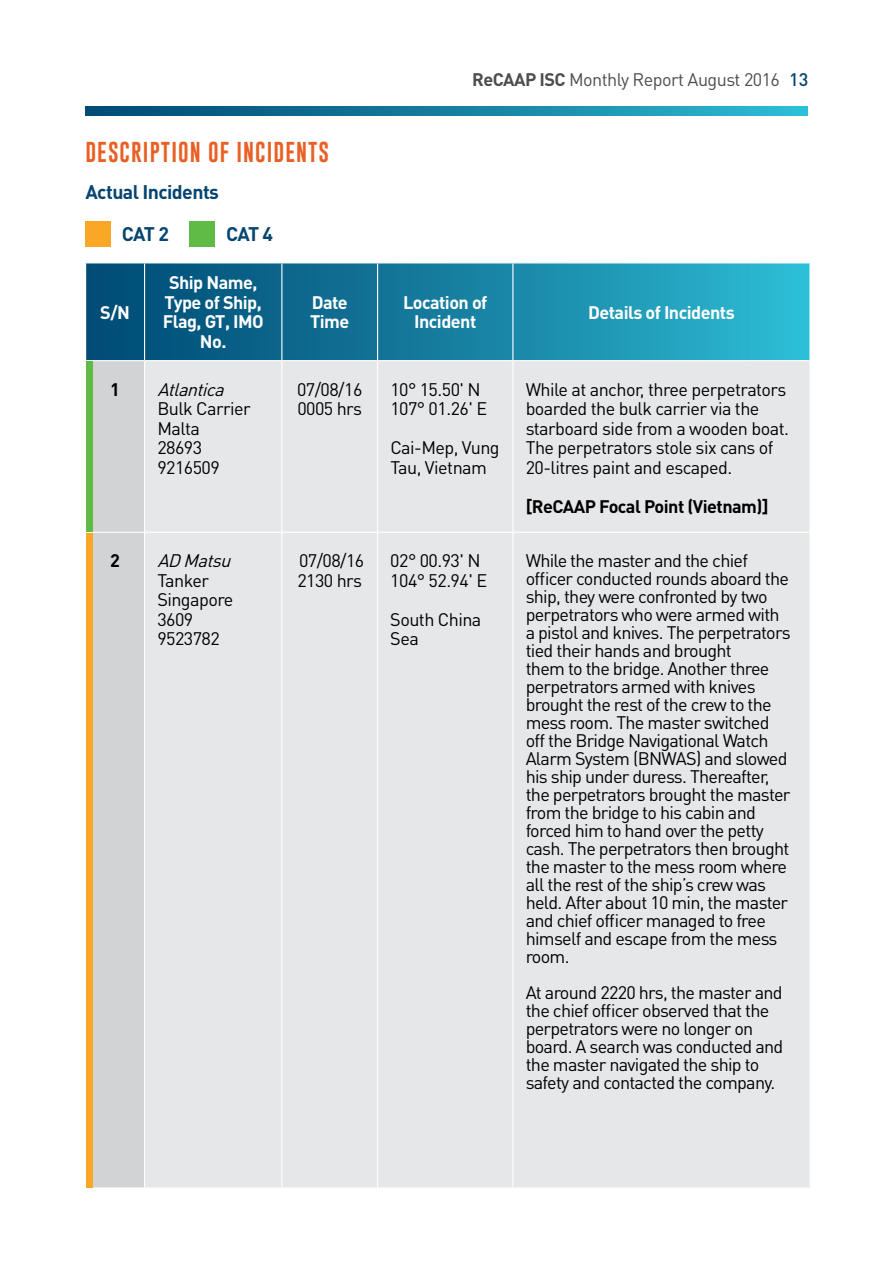
<style>
.page{position:relative;width:893px;height:1263px;background:#fff}
.page>*{position:absolute;margin:0;border:0;box-sizing:border-box;transform-origin:0 0}
.t1{font:21px "Gobold";letter-spacing:.05em;color:#ea6024}
.t2{font:700 19.5px "DIN Pro";letter-spacing:-.03em;color:#054570}
.t3{font:18px/18px "DIN Pro";letter-spacing:-.04em;color:#000}
.t4{font:700 18px/19.5px "DIN Pro";letter-spacing:-.03em;color:#fff;text-align:center}
.t5{font:18px "DIN Pro";letter-spacing:-.03em;color:#4d4d4f}
.t6{font:700 18px "DIN Pro";letter-spacing:-.03em;color:#000}
.t7{font:italic 18px "DIN Pro";color:#000}
.s1{font-weight:700}
.s2{font-weight:500;color:#054570}
</style>
<div class="page">
<div style="left:85px;top:221px;width:25px;height:25px;background:#faa627"></div>
<div style="left:189px;top:221px;width:25px;height:25px;background:#60bb46"></div>
<svg style="left:85px;top:107px;width:723px;height:8px;background:#1680a1"></svg>
<svg style="left:86px;top:263px;width:723px;height:97px;background:#1781a2"></svg>
<div style="left:92px;top:361px;width:52px;height:826px;background:#d1d3d4"></div>
<div style="left:145px;top:361px;width:664px;height:826px;background:#e6e7e8"></div>
<hr style="left:85px;top:532px;width:60px;height:1px;background:#fff">
<hr style="left:144px;top:263px;width:1px;height:97px;background:#fff">
<hr style="left:281px;top:263px;width:1px;height:97px;background:#fff">
<hr style="left:377px;top:263px;width:1px;height:97px;background:#fff">
<hr style="left:512px;top:263px;width:1px;height:97px;background:#fff">
<hr style="left:281px;top:361px;width:1px;height:171px;background:#fff">
<hr style="left:377px;top:361px;width:1px;height:171px;background:#fff">
<hr style="left:512px;top:361px;width:1px;height:171px;background:#fff">
<hr style="left:281px;top:533px;width:1px;height:654px;background:#fff">
<hr style="left:377px;top:533px;width:1px;height:654px;background:#fff">
<hr style="left:512px;top:533px;width:1px;height:654px;background:#fff">
<hr style="left:145px;top:532px;width:137px;height:1px;background:#fff">
<hr style="left:282px;top:532px;width:96px;height:1px;background:#fff">
<hr style="left:378px;top:532px;width:135px;height:1px;background:#fff">
<hr style="left:513px;top:532px;width:296px;height:1px;background:#fff">
<div style="left:86px;top:361px;width:6px;height:171px;background:#60bb46"></div>
<div style="left:86px;top:533px;width:6px;height:654px;background:#faa627"></div>
<p class="t1" style="left:85px;top:139px;width:245px">DESCRIPTION OF INCIDENTS</p>
<p class="t2" style="left:85px;top:178px;width:135px">Actual Incidents</p>
<p class="t2" style="left:122px;top:221px;width:49px">CAT 2</p>
<p class="t2" style="left:226px;top:221px;width:49px">CAT 4</p>
<p class="t5" style="left:472px;top:67px;width:338px"><span class="s1">ReCAAP ISC</span> Monthly Report August 2016 <span class="s2">13</span></p>
<p class="t4" style="left:100px;top:302px;width:31px">S/N</p>
<p class="t4" style="left:163px;top:272px;width:103px">Ship Name,<br>Type of Ship,<br>Flag, GT, IMO<br>No.</p>
<p class="t6" style="left:110px;top:377px;width:11px">1</p>
<p class="t7" style="left:157px;top:377px;width:74px">Atlantica</p>
<p class="t3" style="left:157px;top:398px;width:95px;line-height:19.5px">Bulk Carrier<br>Malta<br>28693<br>9216509</p>
<p class="t6" style="left:110px;top:548px;width:11px">2</p>
<p class="t7" style="left:157px;top:548px;width:81px">ADMatsu</p>
<p class="t3" style="left:157px;top:570px;width:78px;line-height:19.5px">Tanker<br>Singapore<br>3609<br>9523782</p>
<p class="t4" style="left:310px;top:292px;width:41px;text-align:left">Date<br>Time</p>
<p class="t4" style="left:403px;top:292px;width:86px">Location of<br>Incident</p>
<p class="t4" style="left:588px;top:302px;width:148px">Details of Incidents</p>
<p class="t3" style="left:297px;top:379px;width:67px;line-height:19.5px">07/08/16<br>0005 hrs</p>
<p class="t3" style="left:390px;top:379px;width:98px;line-height:19.5px">10° 15.50' N<br>107° 01.26' E</p>
<p class="t3" style="left:390px;top:437px;width:111px;line-height:19.5px">Cai-Mep, Vung<br>Tau, Vietnam</p>
<p class="t3" style="left:297px;top:550px;width:69px;line-height:19.5px">07/08/16<br>2130 hrs</p>
<p class="t3" style="left:390px;top:550px;width:98px;line-height:19.5px">02° 00.93' N<br>104° 52.94' E</p>
<p class="t3" style="left:390px;top:609px;width:93px;line-height:19.5px">South China<br>Sea</p>
<p class="t3" style="left:526px;top:379px;width:265px;line-height:19.5px">While at anchor, three perpetrators boarded the bulk carrier via the starboard side from a wooden boat.<br>The perpetrators stole six cans of 20-litres paint and escaped.</p>
<p class="t6" style="left:526px;top:494px;width:245px">[ReCAAP Focal Point (Vietnam)]</p>
<p class="t3" style="left:526px;top:551px;width:267px">While the master and the chief officer conducted rounds aboard the ship, they were confronted by two perpetrators who were armed with a pistol and knives. The perpetrators tied their hands and brought<br>them to the bridge. Another three perpetrators armed with knives brought the rest of the crew to the mess room. The master switched off the Bridge Navigational Watch<br>Alarm System (BNWAS) and slowed his ship under duress. Thereafter, the perpetrators brought the master from the bridge to his cabin and forced him to hand over the petty cash. The perpetrators then brought the master to the mess room where all the rest of the ship’s crew was held. After about 10 min, the master and chief officer managed to free himself and escape from the mess room.</p>
<p class="t3" style="left:526px;top:983px;width:259px">At around 2220 hrs, the master and the chief officer observed that the perpetrators were no longer on board. A search was conducted and the master navigated the ship to safety and contacted the company.</p>
</div>
